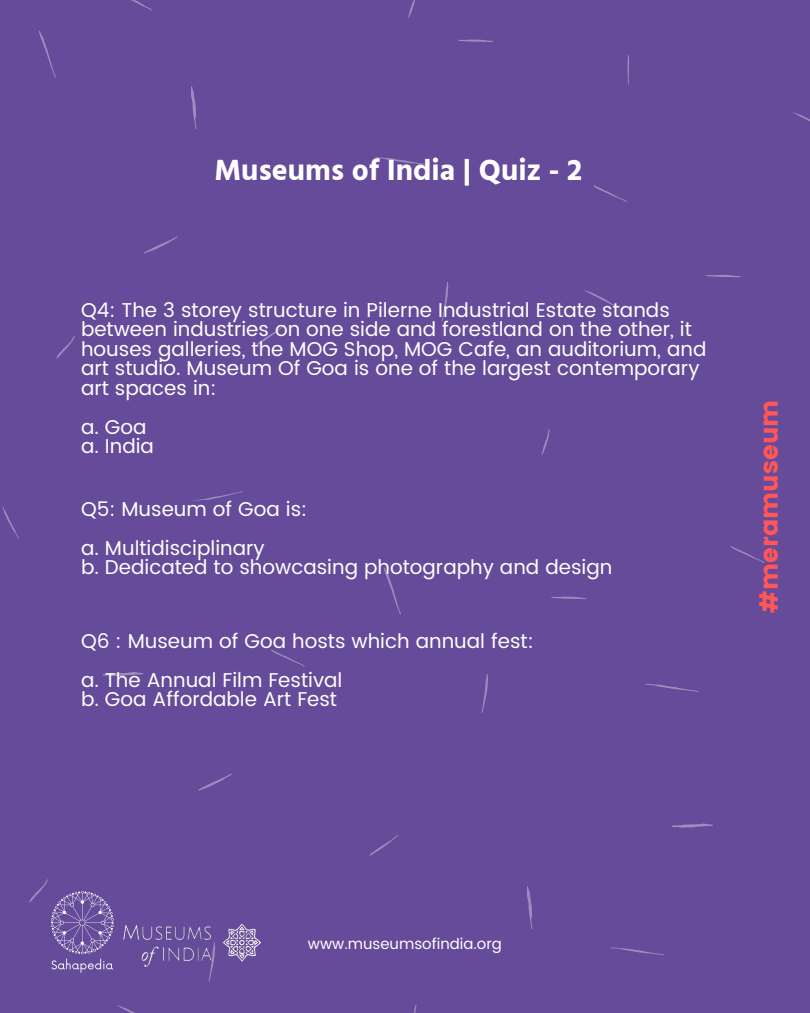
<style>
.page{position:relative;width:810px;height:1013px;background:#fff}
.page>*{position:absolute;margin:0;border:0;box-sizing:border-box;transform-origin:0 0}
.t1{font:700 30px "Hind";color:#fff}
.t2{font:25px "Poppins";color:#ff5757}
.t3{font:20px/19.5px "Poppins";color:#fff}
.t4{font:15px "Poppins";color:#fff}
</style>
<div class="page">
<div style="left:0;top:0;width:810px;height:1012px;background:#654b99"></div>
<svg style="left:191px;top:86px;width:6px;height:43px"></svg>
<svg style="left:38px;top:31px;width:18px;height:47px"></svg>
<svg style="left:375px;top:157px;width:53px;height:8px"></svg>
<svg style="left:144px;top:236px;width:34px;height:17px"></svg>
<svg style="left:199px;top:491px;width:44px;height:9px"></svg>
<svg style="left:442px;top:281px;width:6px;height:40px"></svg>
<svg style="left:793px;top:112px;width:17px;height:10px"></svg>
<svg style="left:3px;top:507px;width:16px;height:31px"></svg>
<svg style="left:458px;top:40px;width:35px;height:2px"></svg>
<svg style="left:257px;top:324px;width:28px;height:21px"></svg>
<svg style="left:56px;top:335px;width:19px;height:24px"></svg>
<svg style="left:594px;top:185px;width:33px;height:17px"></svg>
<svg style="left:103px;top:672px;width:41px;height:4px"></svg>
<svg style="left:527px;top:886px;width:5px;height:43px"></svg>
<svg style="left:384px;top:568px;width:17px;height:46px"></svg>
<svg style="left:645px;top:683px;width:52px;height:8px"></svg>
<svg style="left:198px;top:773px;width:34px;height:17px"></svg>
<svg style="left:481px;top:674px;width:7px;height:39px"></svg>
<svg style="left:584px;top:290px;width:34px;height:18px"></svg>
<svg style="left:672px;top:823px;width:41px;height:4px"></svg>
<svg style="left:610px;top:947px;width:54px;height:8px"></svg>
<svg style="left:208px;top:974px;width:3px;height:7px"></svg>
<svg style="left:117px;top:1005px;width:16px;height:7px"></svg>
<svg style="left:131px;top:0;width:21px;height:10px"></svg>
<svg style="left:705px;top:275px;width:35px;height:2px"></svg>
<svg style="left:731px;top:546px;width:33px;height:17px"></svg>
<svg style="left:551px;top:596px;width:35px;height:3px"></svg>
<svg style="left:370px;top:835px;width:28px;height:20px"></svg>
<svg style="left:29px;top:879px;width:19px;height:23px"></svg>
<svg style="left:271px;top:649px;width:34px;height:17px"></svg>
<svg style="left:542px;top:429px;width:8px;height:26px"></svg>
<svg style="left:408px;top:0;width:7px;height:18px"></svg>
<svg style="left:627px;top:55px;width:2px;height:30px"></svg>
<img style="left:40px;top:889px;width:74px;height:84px">
<img style="left:123px;top:924px;width:137px;height:50px">
<h1 class="t1" style="left:215px;top:152px;width:369px">Museums of India | Quiz - 2</h1>
<p class="t3" style="left:81px;top:300px;width:627px">Q4: The 3 storey structure in Pilerne Industrial Estate stands between industries on one side and forestland on the other, it houses galleries, the MOG Shop, MOG Cafe, an auditorium, and art studio. Museum Of Goa is one of the largest contemporary art spaces in:</p>
<p class="t3" style="left:81px;top:417px;width:75px">a. Goa a. India</p>
<p class="t3" style="left:81px;top:489px;width:228px;line-height:39px">Q5: Museum of Goa is: a. Multidisciplinary</p>
<p class="t3" style="left:81px;top:557px;width:533px">b. Dedicated to showcasing photography and design</p>
<p class="t3" style="left:81px;top:621px;width:454px;line-height:39px">Q6 : Museum of Goa hosts which annual fest: a. The Annual Film Festival</p>
<p class="t3" style="left:81px;top:689px;width:258px">b. Goa Affordable Art Fest</p>
<p class="t2" style="left:755px;top:613px;width:215px;rotate:-90deg">#meramuseum</p>
<p class="t4" style="left:308px;top:934px;width:196px">www.museumsofindia.org</p>
</div>
